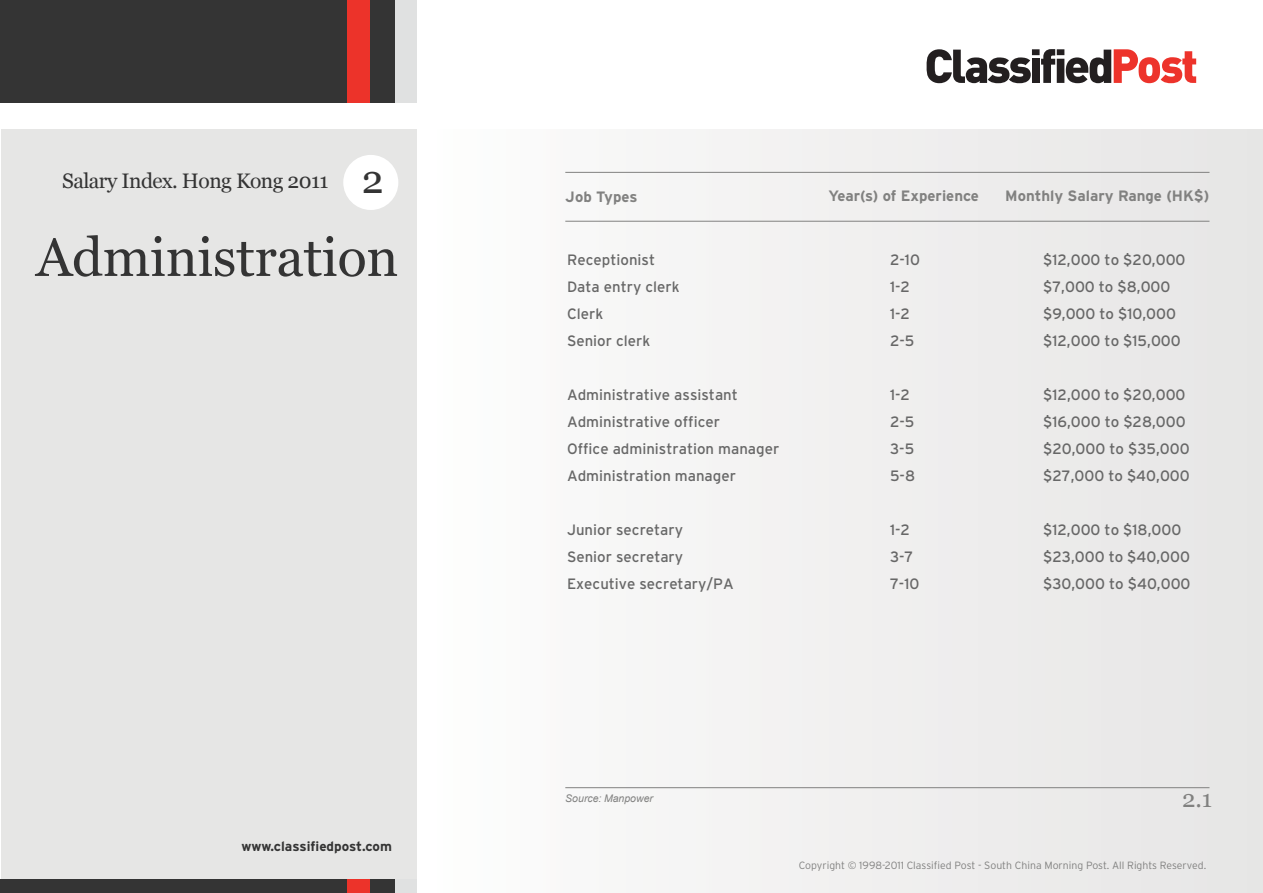
<style>
.page{position:relative;width:1263px;height:893px;background:#fff}
.page>*{position:absolute;margin:0;border:0;box-sizing:border-box;transform-origin:0 0}
.t1{font:54px "Georgia";letter-spacing:-.005em;color:#343434}
.t2{font:39px "Georgia";color:#343434}
.t3{font:24px "Georgia";color:#818180}
.t4{font:21px "Georgia";letter-spacing:-.025em;color:#343434}
.t5{font:15px "Interstate";color:#676767}
.t6{font:700 15px "Interstate";color:#818180}
.t7{font:700 13.5px "Interstate";color:#343434}
.t8{font:300 10.5px "Interstate";color:#818180}
.t9{font:italic 10.5px "Arial";color:#818180}
</style>
<div class="page">
<div style="left:417px;top:129px;width:846px;height:764px;background:linear-gradient(to right,#fdfdfd,#e6e5e5)"></div>
<div style="left:1px;top:129px;width:416px;height:764px;background:#e6e6e5"></div>
<div style="left:0;top:0;width:348px;height:103px;background:#343434"></div>
<div style="left:394px;top:0;width:23px;height:103px;background:#e0e1e1"></div>
<div style="left:348px;top:0;width:22px;height:103px;background:#ec332a"></div>
<div style="left:370px;top:0;width:24px;height:103px;background:#343434"></div>
<div style="left:0;top:880px;width:348px;height:13px;background:#343434"></div>
<div style="left:394px;top:880px;width:23px;height:13px;background:#e0e1e1"></div>
<div style="left:348px;top:880px;width:22px;height:13px;background:#ec332a"></div>
<div style="left:370px;top:880px;width:24px;height:13px;background:#343434"></div>
<svg style="left:926px;top:49px;width:270px;height:34px"></svg>
<hr style="left:565px;top:172px;width:644px;height:1px;background:#818180">
<hr style="left:565px;top:221px;width:644px;height:1px;background:#818180">
<hr style="left:565px;top:787px;width:644px;height:1px;background:#818180">
<div style="left:343px;top:155px;width:55px;height:55px;background:#fff;border-radius:50%"></div>
<p class="t4" style="left:62px;top:169px;width:268px">Salary Index. Hong Kong 2011</p>
<p class="t2" style="left:362px;top:157px;width:23px">2</p>
<p class="t1" style="left:36px;top:227px;width:364px">Administration</p>
<p class="t7" style="left:241px;top:839px;width:152px">www.classifiedpost.com</p>
<p class="t6" style="left:565px;top:188px;width:74px">Job Types</p>
<p class="t6" style="left:828px;top:187px;width:152px">Year(s) of Experience</p>
<p class="t6" style="left:1005px;top:187px;width:205px">Monthly Salary Range (HK$)</p>
<p class="t5" style="left:567px;top:252px;width:90px">Receptionist</p>
<p class="t5" style="left:890px;top:252px;width:31px">2-10</p>
<p class="t5" style="left:1043px;top:252px;width:144px">$12,000 to $20,000</p>
<p class="t5" style="left:567px;top:279px;width:114px">Data entry clerk</p>
<p class="t5" style="left:890px;top:279px;width:22px">1-2</p>
<p class="t5" style="left:1043px;top:279px;width:129px">$7,000 to $8,000</p>
<p class="t5" style="left:567px;top:306px;width:38px">Clerk</p>
<p class="t5" style="left:890px;top:306px;width:22px">1-2</p>
<p class="t5" style="left:1043px;top:306px;width:134px">$9,000 to $10,000</p>
<p class="t5" style="left:567px;top:333px;width:85px">Senior clerk</p>
<p class="t5" style="left:890px;top:333px;width:26px">2-5</p>
<p class="t5" style="left:1043px;top:333px;width:139px">$12,000 to $15,000</p>
<p class="t5" style="left:567px;top:387px;width:172px">Administrative assistant</p>
<p class="t5" style="left:890px;top:387px;width:22px">1-2</p>
<p class="t5" style="left:1043px;top:387px;width:144px">$12,000 to $20,000</p>
<p class="t5" style="left:567px;top:414px;width:154px">Administrative officer</p>
<p class="t5" style="left:890px;top:414px;width:26px">2-5</p>
<p class="t5" style="left:1043px;top:414px;width:144px">$16,000 to $28,000</p>
<p class="t5" style="left:567px;top:441px;width:214px">Office administration manager</p>
<p class="t5" style="left:890px;top:441px;width:26px">3-5</p>
<p class="t5" style="left:1043px;top:441px;width:148px">$20,000 to $35,000</p>
<p class="t5" style="left:567px;top:468px;width:170px">Administration manager</p>
<p class="t5" style="left:890px;top:468px;width:26px">5-8</p>
<p class="t5" style="left:1043px;top:468px;width:148px">$27,000 to $40,000</p>
<p class="t5" style="left:567px;top:522px;width:118px">Junior secretary</p>
<p class="t5" style="left:890px;top:522px;width:22px">1-2</p>
<p class="t5" style="left:1043px;top:522px;width:140px">$12,000 to $18,000</p>
<p class="t5" style="left:567px;top:549px;width:118px">Senior secretary</p>
<p class="t5" style="left:890px;top:549px;width:25px">3-7</p>
<p class="t5" style="left:1043px;top:549px;width:148px">$23,000 to $40,000</p>
<p class="t5" style="left:567px;top:576px;width:168px">Executive secretary/PA</p>
<p class="t5" style="left:890px;top:576px;width:31px">7-10</p>
<p class="t5" style="left:1043px;top:576px;width:149px">$30,000 to $40,000</p>
<p class="t9" style="left:565px;top:792px;width:89px">Source: Manpower</p>
<p class="t3" style="left:1182px;top:785px;width:31px">2.1</p>
<p class="t8" style="left:799px;top:860px;width:409px">Copyright © 1998-2011 Classified Post - South China Morning Post. All Rights Reserved.</p>
</div>
